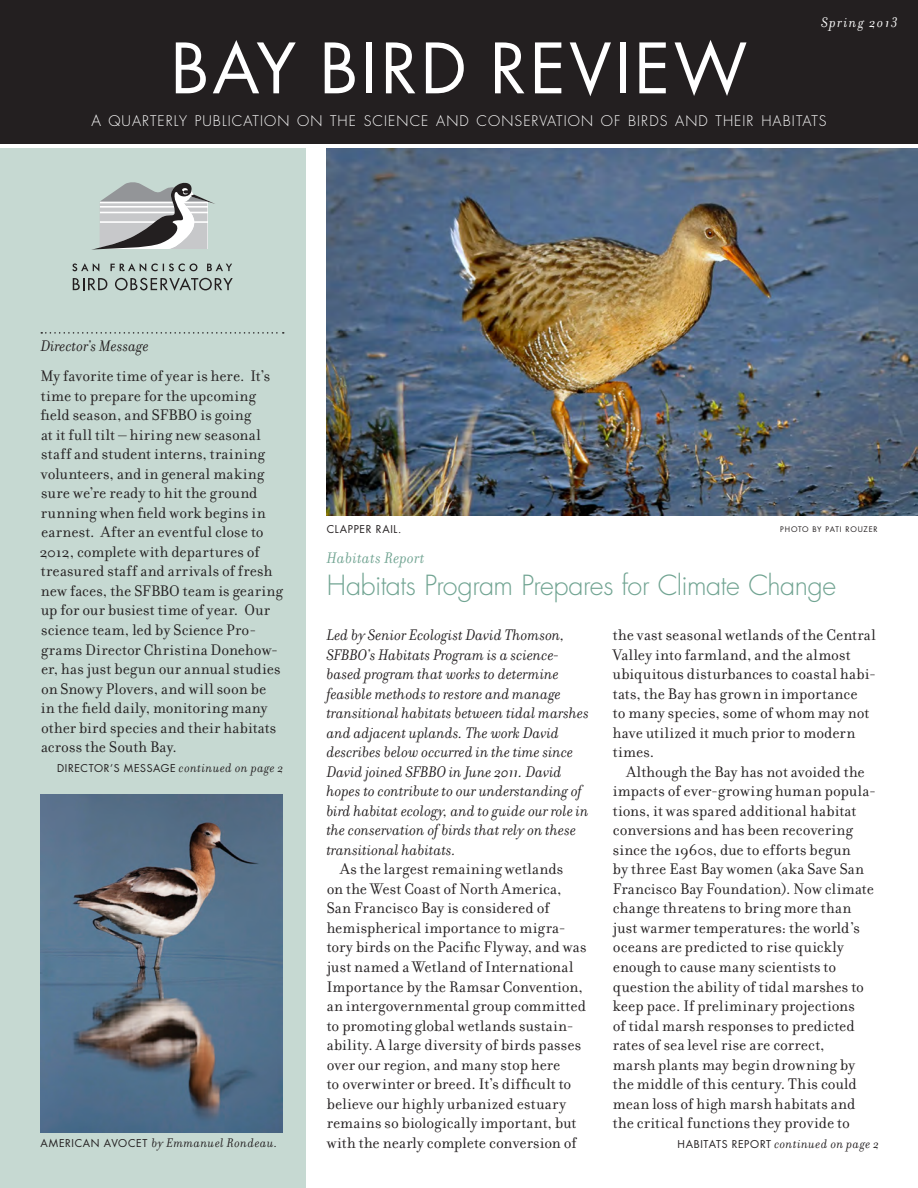
<style>
.page{position:relative;width:918px;height:1188px;background:#fff}
.page>*{position:absolute;margin:0;border:0;box-sizing:border-box;transform-origin:0 0}
.t1{font:67.5px "Futura";letter-spacing:.05em;color:#fff}
.Headline_1{font:300 27px "Futura";letter-spacing:-.02em;color:#71a492}
.Body_text{font:16.5px/19.5px "Filosofia";letter-spacing:.01em;color:#231f20}
.Body_text_first{font:16.5px/19.5px "Filosofia";letter-spacing:.01em;color:#231f20}
.Body_text_first-2{font:italic 16.5px/19.5px "Filosofia";color:#231f20}
.Byline{font:italic 16.5px "Filosofia";letter-spacing:.005em;color:#231f20}
.Headline_1-2{font:italic 16.5px "Filosofia";letter-spacing:.02em;color:#71a492}
.t2{font:italic 15px "Filosofia";letter-spacing:.1em;color:#fff}
.t3{font:300 14.25px "Futura";letter-spacing:.075em;color:#fff}
.Photo_caption{font:italic 13.5px "Filosofia";letter-spacing:.035em;color:#231f20}
.Continued{font:italic 13.5px "Filosofia";letter-spacing:.035em;color:#231f20}
.Continued-2{font:10.5px "Futura";letter-spacing:.065em;color:#231f20}
.Photo_caption-2{font:10.5px "Futura";letter-spacing:.065em;color:#231f20}
.Photo_credit{font:7.5px "Futura";letter-spacing:.1em;color:#231f20}
.s1{font-size:15px}
.s2{font-family:"Filosofia";font-style:italic;font-size:13.5px}
.s3{font-family:"Futura";font-style:normal;font-size:10.5px}
</style>
<div class="page">
<div style="left:0;top:0;width:918px;height:143px;background:#231f20"></div>
<div style="left:0;top:148px;width:305px;height:1040px;background:#c6d9d2"></div>
<svg style="left:41px;top:332px;width:243px;height:2px"></svg>
<img style="left:327px;top:148px;width:591px;height:368px">
<svg style="left:72px;top:263px;width:27px;height:9px"></svg>
<svg style="left:110px;top:263px;width:87px;height:9px"></svg>
<svg style="left:207px;top:263px;width:25px;height:8px"></svg>
<svg style="left:73px;top:278px;width:34px;height:12px"></svg>
<svg style="left:115px;top:278px;width:118px;height:13px"></svg>
<svg style="left:91px;top:182px;width:124px;height:68px"></svg>
<img style="left:40px;top:795px;width:243px;height:338px">
<p class="t1" style="left:171px;top:22px;width:578px">BAY BIRD REVIEW</p>
<p class="t2" style="left:821px;top:15px;width:78px">Spring 2o13</p>
<p class="t3" style="left:91px;top:112px;width:737px"><span class="s1">A</span> QUARTERLY PUBLICATION ON THE SCIENCE AND CONSERVATION OF BIRDS AND THEIR HABITATS</p>
<p class="Byline" style="left:41px;top:337px;width:110px">Director’s Message</p>
<p class="Body_text_first" style="left:40px;top:367px;width:245px">My favorite time of year is here. It’s time to prepare for the upcoming field season, and SFBBO is going<br>at it full tilt – hiring new seasonal staff and student interns, training volunteers, and in general making sure we’re ready to hit the ground running when field work begins in earnest. After an eventful close to 2012, complete with departures of treasured staff and arrivals of fresh new faces, the SFBBO team is gearing up for our busiest time of year. Our science team, led by Science Pro&shy;grams Director Christina Donehow&shy;er, has just begun our annual studies on Snowy Plovers, and will soon be in the field daily, monitoring many other bird species and their habitats across the South Bay.</p>
<p class="Continued-2" style="left:57px;top:761px;width:228px">DIRECTOR’S MESSAGE <span class="s2">continued on page 2</span></p>
<p class="Photo_caption" style="left:40px;top:1136px;width:239px"><span class="s3">AMERICAN AVOCET</span> by Emmanuel Rondeau.</p>
<p class="Photo_caption-2" style="left:327px;top:522px;width:76px">CLAPPER RAIL.</p>
<p class="Photo_credit" style="left:780px;top:524px;width:99px">PHOTO BY PATI ROUZER</p>
<p class="Headline_1-2" style="left:327px;top:549px;width:100px">Habitats Report</p>
<p class="Headline_1" style="left:327px;top:568px;width:511px">Habitats Program Prepares for Climate Change</p>
<p class="Body_text_first-2" style="left:327px;top:626px;width:264px">Led by Senior Ecologist David Thomson, SFBBO’s Habitats Program is a science&shy;based program that works to determine feasible methods to restore and manage transitional habitats between tidal marshes and adjacent uplands. The work David describes below occurred in the time since David joined SFBBO in June 2011. David hopes to contribute to our understanding of bird habitat ecology, and to guide our role in the conservation of birds that rely on these transitional habitats.</p>
<p class="Body_text" style="left:327px;top:860px;width:261px;text-indent:13px">As the largest remaining wetlands<br>on the West Coast of North America, San Francisco Bay is considered of hemispherical importance to migra&shy;tory birds on the Pacific Flyway, and was just named a Wetland of International Importance by the Ramsar Convention, an intergovernmental group committed to promoting global wetlands sustain&shy;ability. A large diversity of birds passes over our region, and many stop here<br>to overwinter or breed. It’s difficult to believe our highly urbanized estuary remains so biologically important, but with the nearly complete conversion of</p>
<p class="Body_text" style="left:613px;top:626px;width:265px">the vast seasonal wetlands of the Central Valley into farmland, and the almost ubiquitous disturbances to coastal habi&shy;tats, the Bay has grown in importance<br>to many species, some of whom may not have utilized it much prior to modern times.</p>
<p class="Body_text" style="left:613px;top:762px;width:265px;text-indent:13px">Although the Bay has not avoided the impacts of ever-growing human popula&shy;tions, it was spared additional habitat conversions and has been recovering since the 1960s, due to efforts begun<br>by three East Bay women (aka Save San Francisco Bay Foundation). Now climate change threatens to bring more than just warmer temperatures: the world’s oceans are predicted to rise quickly enough to cause many scientists to question the ability of tidal marshes to keep pace. If preliminary projections<br>of tidal marsh responses to predicted rates of sea level rise are correct,<br>marsh plants may begin drowning by the middle of this century. This could mean loss of high marsh habitats and the critical functions they provide to</p>
<p class="Continued" style="left:678px;top:1136px;width:203px"><span class="s3">HABITATS REPORT</span> continued on page 2</p>
</div>
